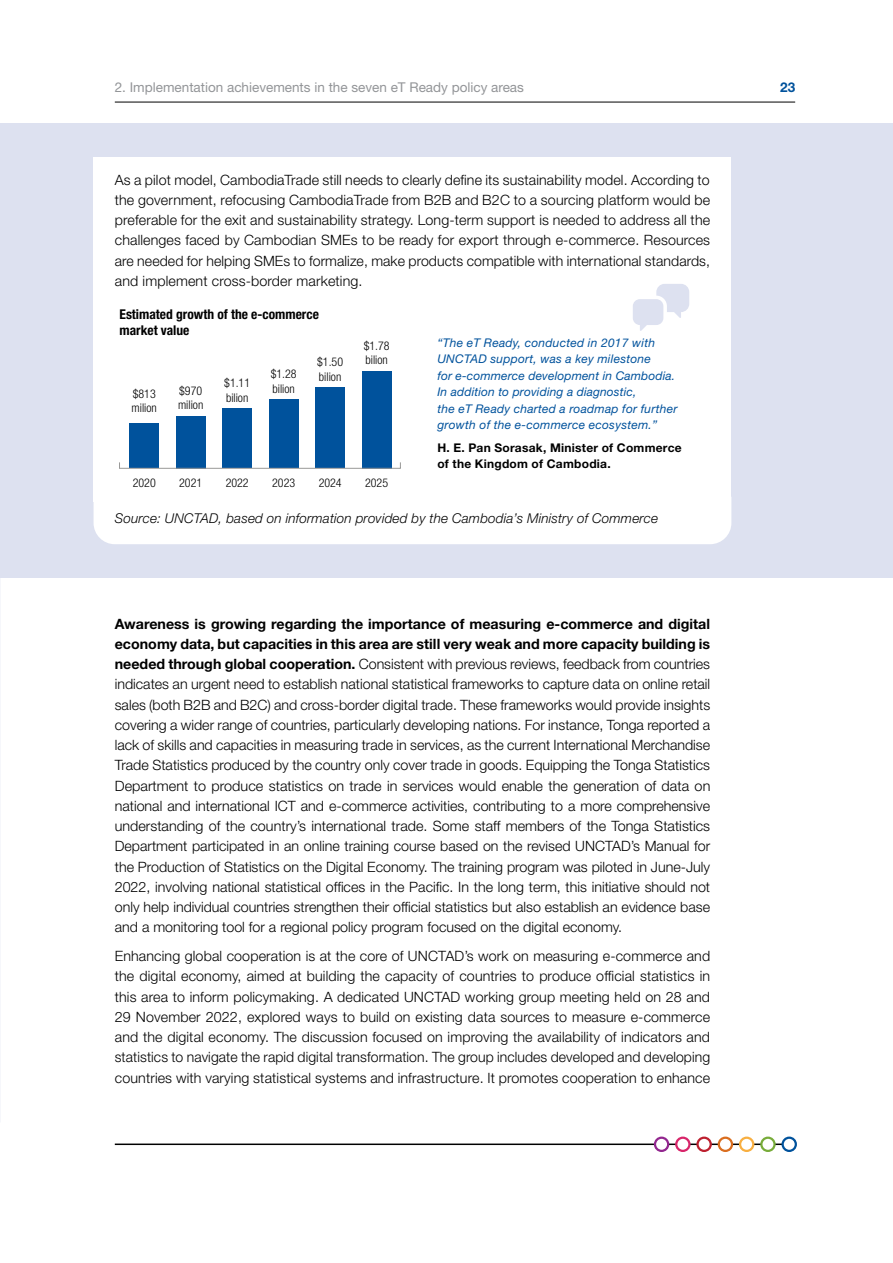
<style>
.page{position:relative;width:893px;height:1263px;background:#fff}
.page>*{position:absolute;margin:0;border:0;box-sizing:border-box;transform-origin:0 0}
.body{font:300 14.25px/20.2px "Helvetica Neue LT Std";color:#000;text-align:justify}
.BOX_Text{font:300 14.25px/20.2px "Helvetica Neue LT Std";letter-spacing:.01em;color:#000;text-align:justify}
.Box_source{font:italic 300 13.5px "Helvetica Neue LT Std";letter-spacing:.01em;color:#000}
.t1{font:13.5px "Helvetica Neue LT Std";color:#939598}
.t2{font:700 condensed 13.5px/16.2px "Helvetica Neue LT Std";color:#000}
.t3{font:700 13.5px "Helvetica Neue LT Std";color:#00529c}
.t4{font:italic 12px/16.5px "Helvetica Neue LT Std";letter-spacing:.02em;color:#00529c}
.t5{font:300 condensed 12px/14.4px "Helvetica Neue LT Std";color:#000}
.t6{font:700 12px/16.5px "Helvetica Neue LT Std";letter-spacing:.02em;color:#000}
.s1{font-weight:700}
</style>
<div class="page">
<hr style="left:115px;top:102px;width:680px;height:1px;background:#000">
<hr style="left:115px;top:1143px;width:680px;height:2px;background:#000">
<svg style="left:783px;top:1138px;width:13px;height:13px"></svg>
<div style="left:781px;top:1136px;width:16px;height:16px;border:2px solid #00529c;border-radius:50%"></div>
<svg style="left:761px;top:1138px;width:13px;height:13px"></svg>
<div style="left:760px;top:1136px;width:16px;height:16px;border:2px solid #78ac3a;border-radius:50%"></div>
<svg style="left:740px;top:1138px;width:13px;height:13px"></svg>
<div style="left:739px;top:1136px;width:15px;height:16px;border:2px solid #f8af41;border-radius:50%"></div>
<svg style="left:719px;top:1138px;width:13px;height:13px"></svg>
<div style="left:718px;top:1136px;width:15px;height:16px;border:2px solid #da6e1f;border-radius:50%"></div>
<svg style="left:697px;top:1138px;width:14px;height:13px"></svg>
<div style="left:696px;top:1136px;width:16px;height:16px;border:2px solid #bd202f;border-radius:50%"></div>
<svg style="left:676px;top:1138px;width:13px;height:13px"></svg>
<div style="left:675px;top:1136px;width:16px;height:16px;border:2px solid #d8256a;border-radius:50%"></div>
<svg style="left:655px;top:1138px;width:13px;height:13px"></svg>
<div style="left:654px;top:1136px;width:15px;height:16px;border:2px solid #92278f;border-radius:50%"></div>
<div style="left:0;top:123px;width:893px;height:454px;background:#dde1f0"></div>
<div style="left:94px;top:292px;width:637px;height:210px;background:#fff"></div>
<div style="left:94px;top:157px;width:637px;height:150px;background:#fff"></div>
<div style="left:94px;top:502px;width:637px;height:42px;background:#fff"></div>
<svg style="left:633px;top:284px;width:56px;height:47px"></svg>
<div style="left:129px;top:423px;width:30px;height:45px;background:#00529c"></div>
<div style="left:176px;top:416px;width:30px;height:52px;background:#00529c"></div>
<div style="left:222px;top:408px;width:30px;height:60px;background:#00529c"></div>
<div style="left:269px;top:399px;width:30px;height:69px;background:#00529c"></div>
<div style="left:315px;top:387px;width:30px;height:81px;background:#00529c"></div>
<div style="left:362px;top:371px;width:30px;height:97px;background:#00529c"></div>
<svg style="left:119px;top:462px;width:282px;height:7px"></svg>
<p class="t1" style="left:115px;top:79px;width:411px">2. Implementation achievements in the seven eT Ready policy areas</p>
<p class="BOX_Text" style="left:115px;top:169px;width:597px">As a pilot model, CambodiaTrade still needs to clearly define its sustainability model. According to the government, refocusing CambodiaTrade from B2B and B2C to a sourcing platform would be preferable for the exit and sustainability strategy. Long-term support is needed to address all the challenges faced by Cambodian SMEs to be ready for export through e-commerce. Resources are needed for helping SMEs to formalize, make products compatible with international standards, and implement cross-border marketing.</p>
<p class="t2" style="left:120px;top:306px;width:201px">Estimated growth of the e-commerce market value</p>
<p class="t5" style="left:132px;top:386px;width:27px">$813 milion</p>
<p class="t5" style="left:178px;top:383px;width:27px">$970 milion</p>
<p class="t5" style="left:224px;top:376px;width:27px">$1.11 bilion</p>
<p class="t5" style="left:271px;top:367px;width:27px">$1.28 bilion</p>
<p class="t5" style="left:317px;top:355px;width:27px">$1.50 bilion</p>
<p class="t5" style="left:364px;top:338px;width:27px">$1.78 bilion</p>
<p class="t5" style="left:133px;top:475px;width:25px">2020</p>
<p class="t5" style="left:179px;top:475px;width:25px">2021</p>
<p class="t5" style="left:226px;top:475px;width:25px">2022</p>
<p class="t5" style="left:272px;top:475px;width:25px">2023</p>
<p class="t5" style="left:319px;top:475px;width:25px">2024</p>
<p class="t5" style="left:365px;top:475px;width:25px">2025</p>
<p class="t4" style="left:437px;top:334px;width:241px">“The eT Ready, conducted in 2017 with UNCTAD support, was a key milestone<br>for e-commerce development in Cambodia.<br>In addition to providing a diagnostic,<br>the eT Ready charted a roadmap for further growth of the e-commerce ecosystem.”</p>
<p class="t6" style="left:437px;top:439px;width:246px">H. E. Pan Sorasak, Minister of Commerce of the Kingdom of Cambodia.</p>
<p class="Box_source" style="left:115px;top:510px;width:545px">Source: UNCTAD, based on information provided by the Cambodia’s Ministry of Commerce</p>
<p class="body" style="left:115px;top:613px;width:597px"><span class="s1">Awareness is growing regarding the importance of measuring e-commerce and digital economy data, but capacities in this area are still very weak and more capacity building is needed through global cooperation.</span> Consistent with previous reviews, feedback from countries indicates an urgent need to establish national statistical frameworks to capture data on online retail sales (both B2B and B2C) and cross-border digital trade. These frameworks would provide insights covering a wider range of countries, particularly developing nations. For instance, Tonga reported a lack of skills and capacities in measuring trade in services, as the current International Merchandise Trade Statistics produced by the country only cover trade in goods. Equipping the Tonga Statistics Department to produce statistics on trade in services would enable the generation of data on national and international ICT and e-commerce activities, contributing to a more comprehensive understanding of the country’s international trade. Some staff members of the Tonga Statistics Department participated in an online training course based on the revised UNCTAD’s Manual for the Production of Statistics on the Digital Economy. The training program was piloted in June-July 2022, involving national statistical offices in the Pacific. In the long term, this initiative should not only help individual countries strengthen their official statistics but also establish an evidence base and a monitoring tool for a regional policy program focused on the digital economy.</p>
<p class="body" style="left:115px;top:946px;width:597px">Enhancing global cooperation is at the core of UNCTAD’s work on measuring e-commerce and the digital economy, aimed at building the capacity of countries to produce official statistics in this area to inform policymaking. A dedicated UNCTAD working group meeting held on 28 and 29 November 2022, explored ways to build on existing data sources to measure e-commerce and the digital economy. The discussion focused on improving the availability of indicators and statistics to navigate the rapid digital transformation. The group includes developed and developing countries with varying statistical systems and infrastructure. It promotes cooperation to enhance</p>
<p class="t3" style="left:780px;top:79px;width:17px">23</p>
</div>
